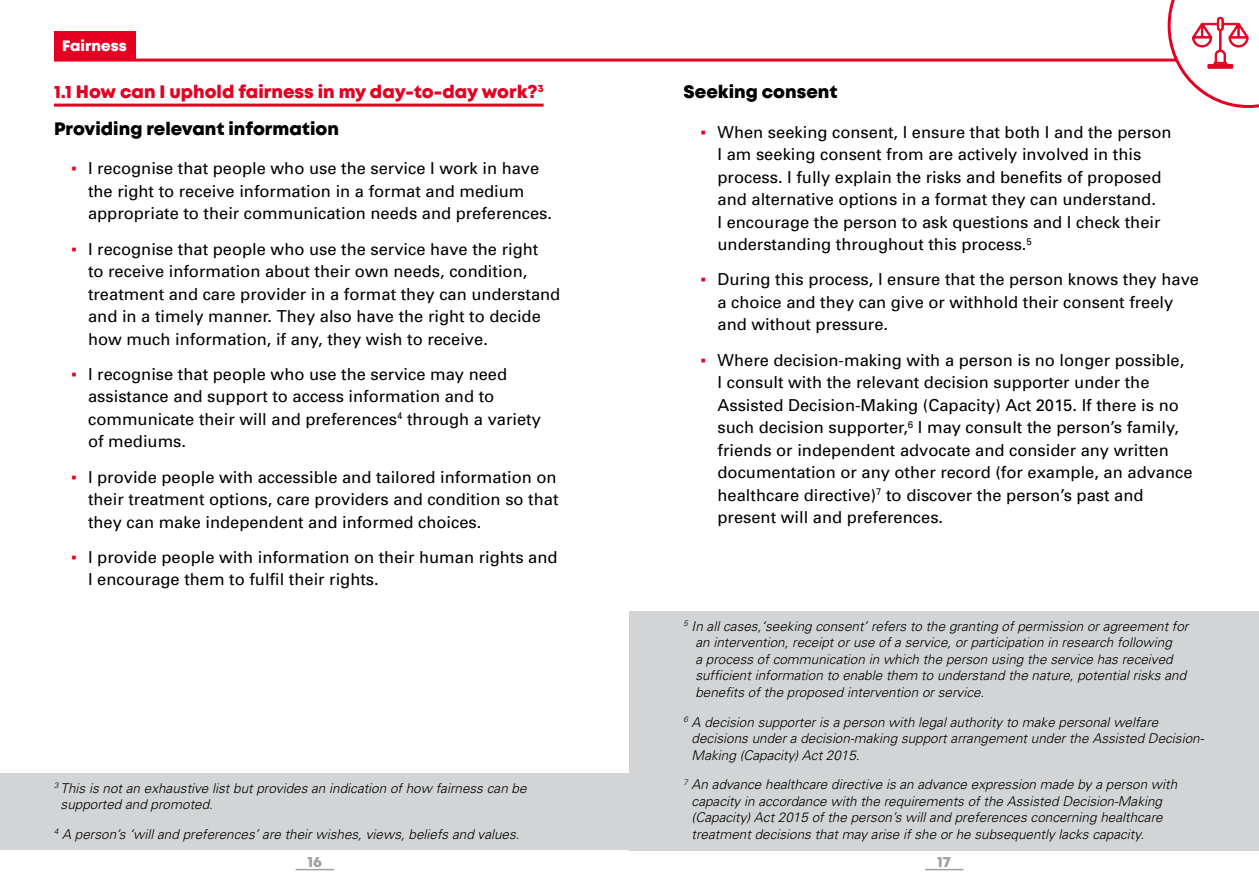
<style>
.page{position:relative;width:1259px;height:893px;background:#fff}
.page>*{position:absolute;margin:0;border:0;box-sizing:border-box;transform-origin:0 0}
.t1{font:18px/36.8px "Mont Heavy DEMO";color:#e50021}
.t2{font:18px "Mont Heavy DEMO";color:#000}
.t3{font:16.5px/22.5px "Univers";color:#000}
.t4{font:15px "Mont Heavy DEMO";color:#fff}
.t5{font:15px "Mont Heavy DEMO";color:#a1a1a5}
.t6{font:italic 300 13.5px/16.5px "Univers";color:#000}
.s1{color:#000}
.s2{font-family:"Arial";color:#e50021}
</style>
<div class="page">
<hr style="left:54px;top:104px;width:489px;height:3px;background:#e50021">
<div style="left:0;top:773px;width:631px;height:47px;background:#d2d4d6"></div>
<div style="left:0;top:820px;width:631px;height:30px;background:#d2d4d6"></div>
<div style="left:629px;top:611px;width:630px;height:97px;background:#d2d4d6"></div>
<div style="left:629px;top:707px;width:630px;height:64px;background:#d2d4d6"></div>
<div style="left:629px;top:770px;width:630px;height:80px;background:#d2d4d6"></div>
<hr style="left:296px;top:869px;width:38px;height:1px;background:#a1a1a5">
<hr style="left:925px;top:869px;width:38px;height:1px;background:#a1a1a5">
<hr style="left:54px;top:59px;width:1151px;height:3px;background:#e50021">
<div style="left:54px;top:31px;width:81px;height:29px;background:#e50021"></div>
<svg style="left:1167px;top:0;width:92px;height:108px"></svg>
<p class="t4" style="left:62px;top:37px;width:66px">Fairness</p>
<p class="t1" style="left:54px;top:74px;width:491px">1.1 How can I uphold fairness in my day-to-day work?<sup>3<br></sup><span class="s1">Providing relevant information</span></p>
<p class="t3" style="left:88px;top:157px;width:465px;text-indent:-17px"><span class="s2">▪</span> I recognise that people who use the service I work in have the right to receive information in a format and medium appropriate to their communication needs and preferences.</p>
<p class="t3" style="left:88px;top:237px;width:474px;text-indent:-17px"><span class="s2">▪</span> I recognise that people who use the service have the right<br>to receive information about their own needs, condition, treatment and care provider in a format they can understand and in a timely manner. They also have the right to decide how much information, if any, they wish to receive.</p>
<p class="t3" style="left:88px;top:363px;width:454px;text-indent:-17px"><span class="s2">▪</span> I recognise that people who use the service may need assistance and support to access information and to communicate their will and preferences<sup>4</sup> through a variety of mediums.</p>
<p class="t3" style="left:88px;top:465px;width:472px;text-align:justify;text-indent:-17px"><span class="s2">▪</span> I provide people with accessible and tailored information on their treatment options, care providers and condition so that they can make independent and informed choices.</p>
<p class="t3" style="left:88px;top:546px;width:471px;text-indent:-17px"><span class="s2">▪</span> I provide people with information on their human rights and<br>I encourage them to fulfil their rights.</p>
<p class="t6" style="left:61px;top:779px;width:467px;text-indent:-7px"><sup>3</sup> This is not an exhaustive list but provides an indication of how fairness can be supported and promoted.</p>
<p class="t6" style="left:54px;top:826px;width:467px"><sup>4</sup> A person’s ‘will and preferences’ are their wishes, views, beliefs and values.</p>
<p class="t2" style="left:683px;top:82px;width:156px">Seeking consent</p>
<p class="t3" style="left:717px;top:120px;width:455px;text-indent:-17px"><span class="s2">▪</span> When seeking consent, I ensure that both I and the person I am seeking consent from are actively involved in this process. I fully explain the risks and benefits of proposed and alternative options in a format they can understand.<br>I encourage the person to ask questions and I check their understanding throughout this process.<sup>5</sup></p>
<p class="t3" style="left:717px;top:268px;width:483px;text-indent:-17px"><span class="s2">▪</span> During this process, I ensure that the person knows they have a choice and they can give or withhold their consent freely and without pressure.</p>
<p class="t3" style="left:717px;top:348px;width:476px;text-indent:-17px"><span class="s2">▪</span> Where decision-making with a person is no longer possible, I consult with the relevant decision supporter under the Assisted Decision-Making (Capacity) Act 2015. If there is no such decision supporter,<sup>6</sup> I may consult the person’s family, friends or independent advocate and consider any written documentation or any other record (for example, an advance healthcare directive)<sup>7</sup> to discover the person’s past and present will and preferences.</p>
<p class="t6" style="left:695px;top:617px;width:494px;text-indent:-12px"><sup>5</sup> In all cases,‘seeking consent’ refers to the granting of permission or agreement for an intervention, receipt or use of a service, or participation in research following<br>a process of communication in which the person using the service has received sufficient information to enable them to understand the nature, potential risks and benefits of the proposed intervention or service.</p>
<p class="t6" style="left:691px;top:713px;width:514px;text-indent:-8px"><sup>6</sup> A decision supporter is a person with legal authority to make personal welfare decisions under a decision-making support arrangement under the Assisted Decision-<br>Making (Capacity) Act 2015.</p>
<p class="t6" style="left:691px;top:776px;width:487px;text-indent:-8px"><sup>7</sup> An advance healthcare directive is an advance expression made by a person with capacity in accordance with the requirements of the Assisted Decision-Making (Capacity) Act 2015 of the person’s will and preferences concerning healthcare treatment decisions that may arise if she or he subsequently lacks capacity.</p>
<p class="t5" style="left:307px;top:853px;width:16px">16</p>
<p class="t5" style="left:937px;top:853px;width:15px">17</p>
</div>
